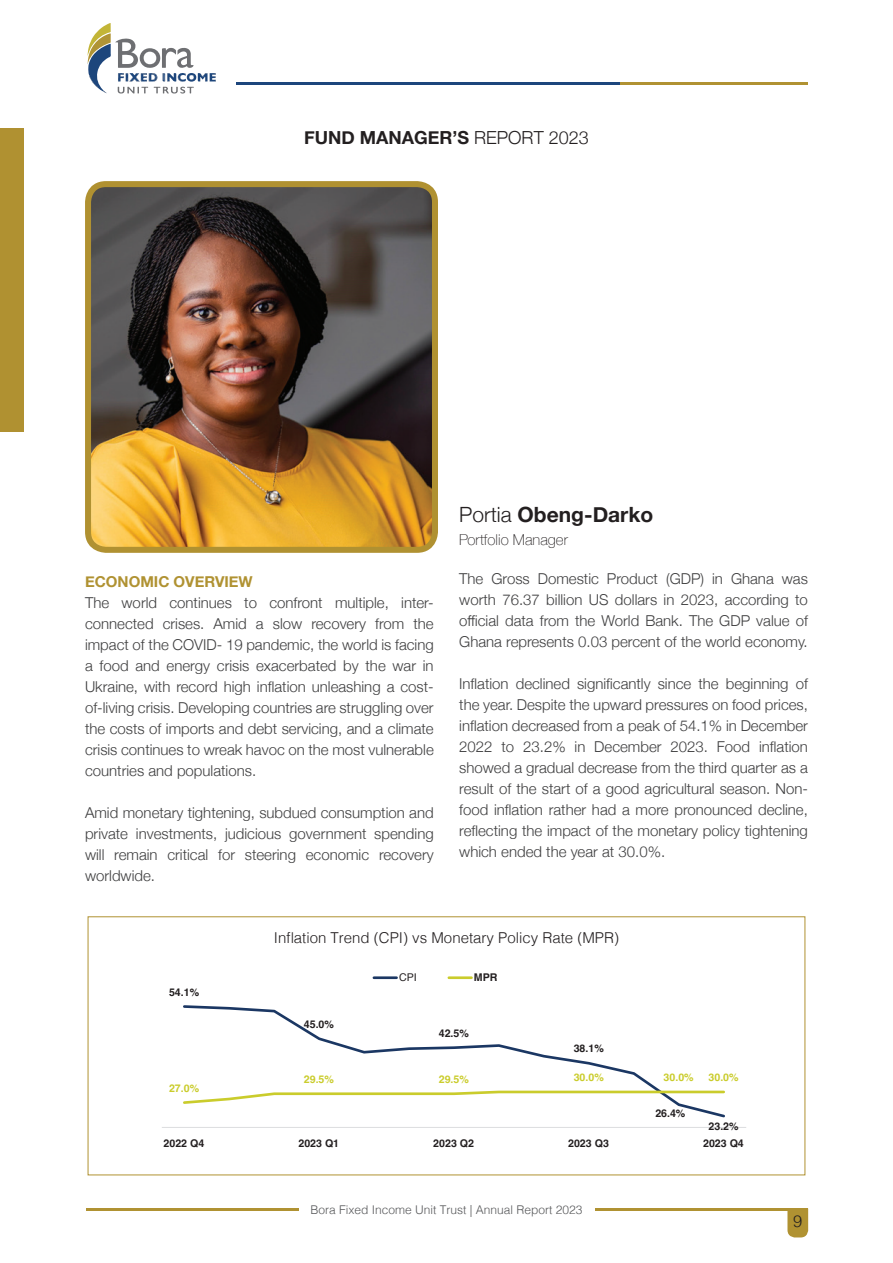
<style>
.page{position:relative;width:893px;height:1263px;background:#fff}
.page>*{position:absolute;margin:0;border:0;box-sizing:border-box;transform-origin:0 0}
.t1{font:700 21px "Helvetica Neue";color:#231f20}
.t2{font:700 18px "Helvetica Neue";color:#231f20}
.t3{font:300 16.5px "Helvetica";color:#231f20}
.t4{font:300 15px/21px "Helvetica Neue";color:#3e3e3f;text-align:justify}
.t5{font:300 15px "Helvetica";color:#231f20}
.t6{font:700 15px "Helvetica Neue";color:#b09232}
.t7{font:100 15px "Helvetica Neue";color:#231f20}
.t8{font:300 12px "Helvetica";color:#57585a}
.t9{font:700 10.65px "Helvetica";color:#231f20}
.t10{font:700 10.65px "Helvetica";color:#cacc2c}
.t11{font:10.65px "Helvetica";color:#231f20}
.s1{font-weight:300}
</style>
<div class="page">
<hr style="left:572px;top:82px;width:236px;height:2px;background:#b09232">
<hr style="left:236px;top:82px;width:384px;height:2px;background:#1d467c">
<svg style="left:86px;top:1209px;width:212px;height:2px"></svg>
<svg style="left:595px;top:1208px;width:213px;height:29px"></svg>
<svg style="left:88px;top:23px;width:128px;height:71px"></svg>
<div style="left:0;top:128px;width:23px;height:304px;background:#b09131"></div>
<img style="left:92px;top:188px;width:339px;height:358px">
<div style="left:85px;top:181px;width:353px;height:372px;border:6px solid #b09131;border-radius:18px"></div>
<hr style="left:162px;top:1127px;width:584px;height:1px;background:#dcdddf">
<svg style="left:183px;top:1005px;width:542px;height:113px"></svg>
<svg style="left:183px;top:1089px;width:542px;height:16px"></svg>
<hr style="left:374px;top:976px;width:23px;height:3px;background:#1b3763">
<hr style="left:449px;top:976px;width:22px;height:3px;background:#cacc2c">
<div style="left:88px;top:916px;width:717px;height:259px;border:1px solid #b09232"></div>
<p class="t2" style="left:304px;top:123px;width:286px">FUND MANAGER’S <span class="s1">REPORT 2023</span></p>
<p class="t6" style="left:85px;top:570px;width:169px">ECONOMIC OVERVIEW</p>
<p class="t4" style="left:85px;top:591px;width:350px">The world continues to confront multiple, inter&shy;connected crises. Amid a slow recovery from the impact of the COVID- 19 pandemic, the world is facing a food and energy crisis exacerbated by the war in Ukraine, with record high inflation unleashing a cost&shy;of-living crisis. Developing countries are struggling over the costs of imports and debt servicing, and a climate crisis continues to wreak havoc on the most vulnerable countries and populations.</p>
<p class="t4" style="left:85px;top:801px;width:350px">Amid monetary tightening, subdued consumption and private investments, judicious government spending will remain critical for steering economic recovery worldwide.</p>
<h1 class="t1" style="left:459px;top:498px;width:196px"><span class="s1">Portia</span> Obeng-Darko</h1>
<p class="t7" style="left:459px;top:528px;width:110px">Portfolio Manager</p>
<p class="t4" style="left:459px;top:567px;width:350px">The Gross Domestic Product (GDP) in Ghana was worth 76.37 billion US dollars in 2023, according to official data from the World Bank. The GDP value of Ghana represents 0.03 percent of the world economy.</p>
<p class="t4" style="left:459px;top:672px;width:350px">Inflation declined significantly since the beginning of the year. Despite the upward pressures on food prices, inflation decreased from a peak of 54.1% in December 2022 to 23.2% in December 2023. Food inflation showed a gradual decrease from the third quarter as a result of the start of a good agricultural season. Non&shy;food inflation rather had a more pronounced decline, reflecting the impact of the monetary policy tightening which ended the year at 30.0%.</p>
<p class="t5" style="left:274px;top:925px;width:347px">Inflation Trend (CPI) vs Monetary Policy Rate (MPR)</p>
<p class="t9" style="left:169px;top:985px;width:32px">54.1%</p>
<p class="t10" style="left:169px;top:1081px;width:32px">27.0%</p>
<p class="t9" style="left:304px;top:1017px;width:32px">45.0%</p>
<p class="t11" style="left:399px;top:969px;width:19px">CPI</p>
<p class="t9" style="left:474px;top:971px;width:25px">MPR</p>
<p class="t9" style="left:439px;top:1026px;width:32px">42.5%</p>
<p class="t9" style="left:574px;top:1042px;width:32px">38.1%</p>
<p class="t10" style="left:304px;top:1072px;width:32px">29.5%</p>
<p class="t10" style="left:439px;top:1072px;width:32px">29.5%</p>
<p class="t10" style="left:574px;top:1071px;width:32px">30.0%</p>
<p class="t10" style="left:664px;top:1071px;width:32px">30.0%</p>
<p class="t10" style="left:709px;top:1071px;width:32px">30.0%</p>
<p class="t9" style="left:655px;top:1107px;width:32px">26.4%</p>
<p class="t9" style="left:709px;top:1119px;width:32px">23.2%</p>
<p class="t9" style="left:164px;top:1136px;width:42px">2022 Q4</p>
<p class="t9" style="left:298px;top:1136px;width:42px">2023 Q1</p>
<p class="t9" style="left:433px;top:1136px;width:42px">2023 Q2</p>
<p class="t9" style="left:568px;top:1136px;width:42px">2023 Q3</p>
<p class="t9" style="left:703px;top:1136px;width:42px">2023 Q4</p>
<p class="t8" style="left:310px;top:1199px;width:274px">Bora Fixed Income Unit Trust | Annual Report 2023</p>
<p class="t3" style="left:793px;top:1207px;width:11px">9</p>
</div>
